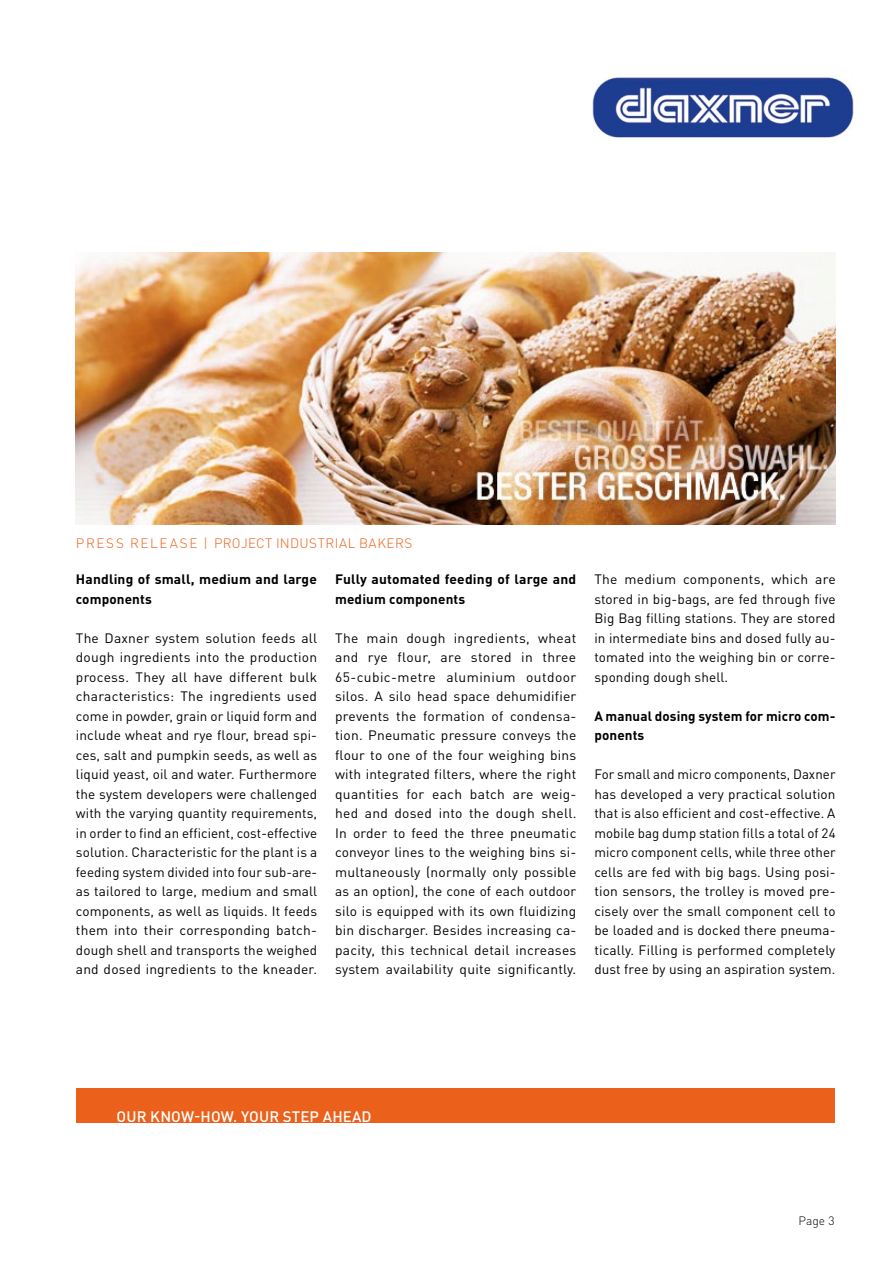
<style>
.page{position:relative;width:893px;height:1263px;background:#fff}
.page>*{position:absolute;margin:0;border:0;box-sizing:border-box;transform-origin:0 0}
.t1{font:500 15px "DINOT";letter-spacing:.01em;color:#fff}
.t2{font:13.5px/19.5px "DINOT";letter-spacing:.01em;color:#000;text-align:justify}
.t3{font:700 13.5px/19.5px "DINOT";letter-spacing:.01em;color:#000}
.t4{font:300 13.5px "DINOT";letter-spacing:.04em;color:#eb601a}
.t5{font:300 12px "DINOT";color:#000}
</style>
<div class="page">
<img style="left:592px;top:77px;width:262px;height:61px">
<div style="left:76px;top:1089px;width:759px;height:34px;background:#eb601a"></div>
<img style="left:76px;top:253px;width:760px;height:271px">
<p class="t4" style="left:76px;top:534px;width:338px">PRESS RELE A SE | PROJECT INDUSTRIAL BAKERS</p>
<p class="t3" style="left:76px;top:569px;width:243px">Handling of small, medium and large components</p>
<p class="t2" style="left:76px;top:628px;width:243px">The Daxner system solution feeds all dough ingredients into the production process. They all have different bulk characteristics: The ingredients used come in powder, grain or liquid form and include wheat and rye flour, bread spi&shy;ces, salt and pumpkin seeds, as well as liquid yeast, oil and water. Furthermore the system developers were challenged with the varying quantity requirements, in order to find an efficient, cost-effective solution. Characteristic for the plant is a feeding system divided into four sub-are&shy;as tailored to large, medium and small components, as well as liquids. It feeds them into their corresponding batch&shy;dough shell and transports the weighed and dosed ingredients to the kneader.</p>
<p class="t3" style="left:335px;top:569px;width:243px">Fully automated feeding of large and medium components</p>
<p class="t2" style="left:335px;top:628px;width:243px">The main dough ingredients, wheat and rye flour, are stored in three 65-cubic-metre aluminium outdoor silos. A silo head space dehumidifier prevents the formation of condensa&shy;tion. Pneumatic pressure conveys the flour to one of the four weighing bins with integrated filters, where the right quantities for each batch are weig&shy;hed and dosed into the dough shell.<br>In order to feed the three pneumatic conveyor lines to the weighing bins si&shy;multaneously (normally only possible as an option), the cone of each outdoor silo is equipped with its own fluidizing bin discharger. Besides increasing ca&shy;pacity, this technical detail increases system availability quite significantly.</p>
<p class="t2" style="left:594px;top:569px;width:243px">The medium components, which are stored in big-bags, are fed through five Big Bag filling stations. They are stored in intermediate bins and dosed fully au&shy;tomated into the weighing bin or corre&shy;sponding dough shell.</p>
<p class="t3" style="left:594px;top:706px;width:243px">A manual dosing system for micro com&shy;ponents</p>
<p class="t2" style="left:594px;top:764px;width:243px">For small and micro components, Daxner has developed a very practical solution that is also efficient and cost-effective. A mobile bag dump station fills a total of 24 micro component cells, while three other cells are fed with big bags. Using posi&shy;tion sensors, the trolley is moved pre&shy;cisely over the small component cell to be loaded and is docked there pneuma&shy;tically. Filling is performed completely dust free by using an aspiration system.</p>
<p class="t1" style="left:117px;top:1107px;width:256px">OUR KNOW-HOW. YOUR STEP AHEAD</p>
<p class="t5" style="left:798px;top:1214px;width:38px">Page 3</p>
</div>
